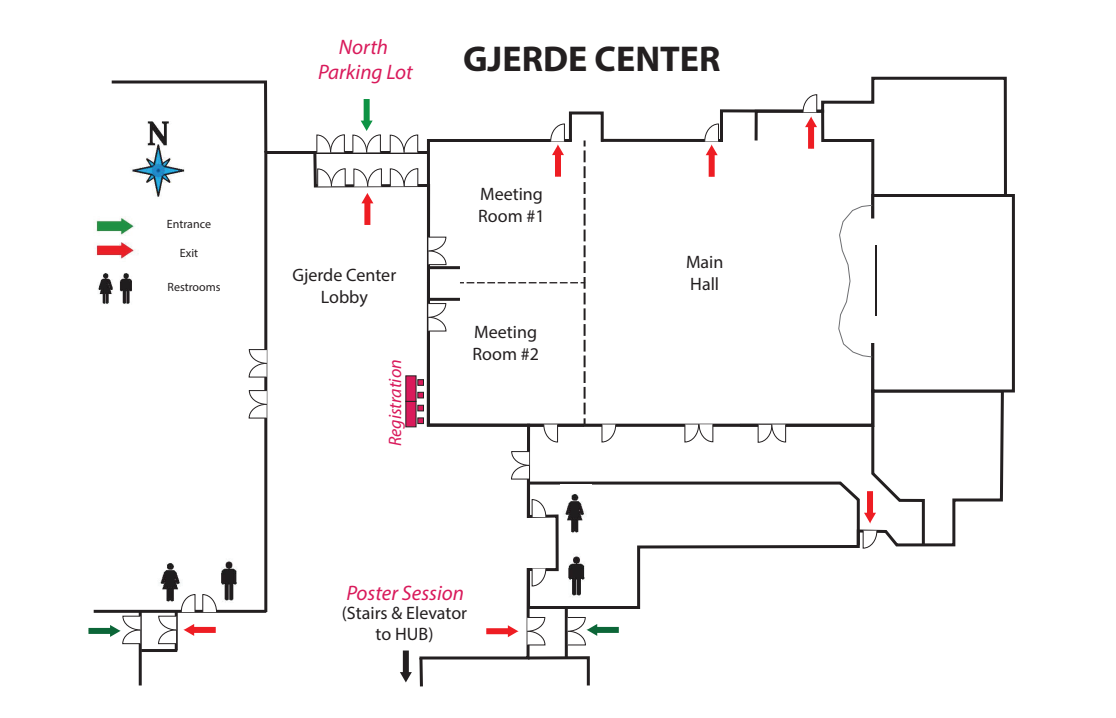
<style>
.page{position:relative;width:1116px;height:718px;background:#fff}
.page>*{position:absolute;margin:0;border:0;box-sizing:border-box;transform-origin:0 0}
.t1{font:700 36px "Myriad Pro";color:#231f20}
.t2{font:italic 21px/25.2px "Myriad Pro";color:#d91a5b;text-align:center}
.t3{font:18px/21.6px "Myriad Pro";color:#231f20}
.t4{font:italic 18px "Myriad Pro";color:#d91a5b}
.t5{font:12px "Myriad Pro";color:#231f20}
</style>
<div class="page">
<svg style="left:560px;top:392px;width:445px;height:218px"></svg>
<svg style="left:263px;top:150px;width:297px;height:510px"></svg>
<div style="left:257px;top:612px;width:162px;height:57px;background:#fff"></div>
<hr style="left:94px;top:610px;width:172px;height:3px;background:#231f20">
<div style="left:403px;top:651px;width:6px;height:23px;background:#231f20"></div>
<svg style="left:400px;top:672px;width:12px;height:10px"></svg>
<img style="left:159px;top:563px;width:22px;height:31px">
<img style="left:560px;top:552px;width:32px;height:51px">
<img style="left:221px;top:561px;width:16px;height:41px">
<svg style="left:202px;top:594px;width:15px;height:19px"></svg>
<svg style="left:111px;top:80px;width:158px;height:76px"></svg>
<svg style="left:248px;top:390px;width:20px;height:29px"></svg>
<svg style="left:248px;top:349px;width:20px;height:29px"></svg>
<hr style="left:315px;top:151px;width:113px;height:3px;background:#231f20">
<svg style="left:418px;top:655px;width:6px;height:32px"></svg>
<svg style="left:531px;top:567px;width:15px;height:20px"></svg>
<svg style="left:316px;top:168px;width:30px;height:19px"></svg>
<svg style="left:389px;top:168px;width:29px;height:19px"></svg>
<svg style="left:316px;top:134px;width:29px;height:19px"></svg>
<svg style="left:389px;top:134px;width:29px;height:19px"></svg>
<svg style="left:526px;top:616px;width:20px;height:30px"></svg>
<svg style="left:525px;top:655px;width:65px;height:31px"></svg>
<hr style="left:564px;top:608px;width:3px;height:50px;background:#231f20">
<hr style="left:141px;top:649px;width:36px;height:3px;background:#231f20">
<hr style="left:175px;top:611px;width:3px;height:40px;background:#231f20">
<hr style="left:139px;top:611px;width:3px;height:74px;background:#231f20">
<svg style="left:871px;top:76px;width:136px;height:118px"></svg>
<div style="left:871px;top:194px;width:143px;height:198px;background:#fff;border:3px solid #231f20"></div>
<div style="left:363px;top:99px;width:6px;height:23px;background:#0d9344"></div>
<svg style="left:352px;top:121px;width:29px;height:32px"></svg>
<div style="left:364px;top:202px;width:6px;height:23px;background:#ee1d23"></div>
<svg style="left:353px;top:168px;width:29px;height:35px"></svg>
<div style="left:192px;top:627px;width:24px;height:6px;background:#ee1d23"></div>
<svg style="left:157px;top:594px;width:39px;height:51px"></svg>
<div style="left:486px;top:628px;width:23px;height:6px;background:#ee1d23"></div>
<svg style="left:507px;top:625px;width:11px;height:12px"></svg>
<div style="left:88px;top:628px;width:24px;height:6px;background:#0c6638"></div>
<svg style="left:110px;top:615px;width:31px;height:30px"></svg>
<div style="left:595px;top:627px;width:23px;height:6px;background:#0c6638"></div>
<svg style="left:567px;top:616px;width:30px;height:30px"></svg>
<img style="left:95px;top:218px;width:44px;height:41px">
<img style="left:98px;top:273px;width:34px;height:31px">
<img style="left:112px;top:102px;width:88px;height:95px">
<svg style="left:425px;top:94px;width:501px;height:455px"></svg>
<div style="left:405px;top:401px;width:11px;height:26px;background:#d91a5b"></div>
<svg style="left:405px;top:375px;width:11px;height:27px"></svg>
<div style="left:417px;top:417px;width:7px;height:7px;background:#d91a5b;border:1px solid #231f20"></div>
<svg style="left:417px;top:405px;width:7px;height:6px"></svg>
<svg style="left:417px;top:392px;width:7px;height:6px"></svg>
<div style="left:417px;top:379px;width:7px;height:7px;background:#d91a5b;border:1px solid #231f20"></div>
<p class="t5" style="left:167px;top:217px;width:46px">Entrance</p>
<p class="t5" style="left:180px;top:246px;width:20px">Exit</p>
<p class="t5" style="left:167px;top:280px;width:54px">Restrooms</p>
<p class="t2" style="left:318px;top:34px;width:96px">North<br>Parking Lot</p>
<p class="t3" style="left:292px;top:264px;width:105px;text-align:center">Gjerde Center<br>Lobby</p>
<p class="t4" style="left:384px;top:446px;width:89px;rotate:-90deg">Registration</p>
<h1 class="t1" style="left:463px;top:35px;width:259px">GJERDE CENTER</h1>
<p class="t3" style="left:478px;top:183px;width:68px">Meeting<br>Room #1</p>
<p class="t3" style="left:472px;top:321px;width:68px">Meeting<br>Room #2</p>
<p class="t3" style="left:685px;top:251px;width:39px">Main<br>Hall</p>
<p class="t2" style="left:346px;top:580px;width:119px">Poster Session</p>
<p class="t3" style="left:342px;top:601px;width:127px;text-align:center">(Stairs &amp; Elevator to HUB)</p>
</div>
